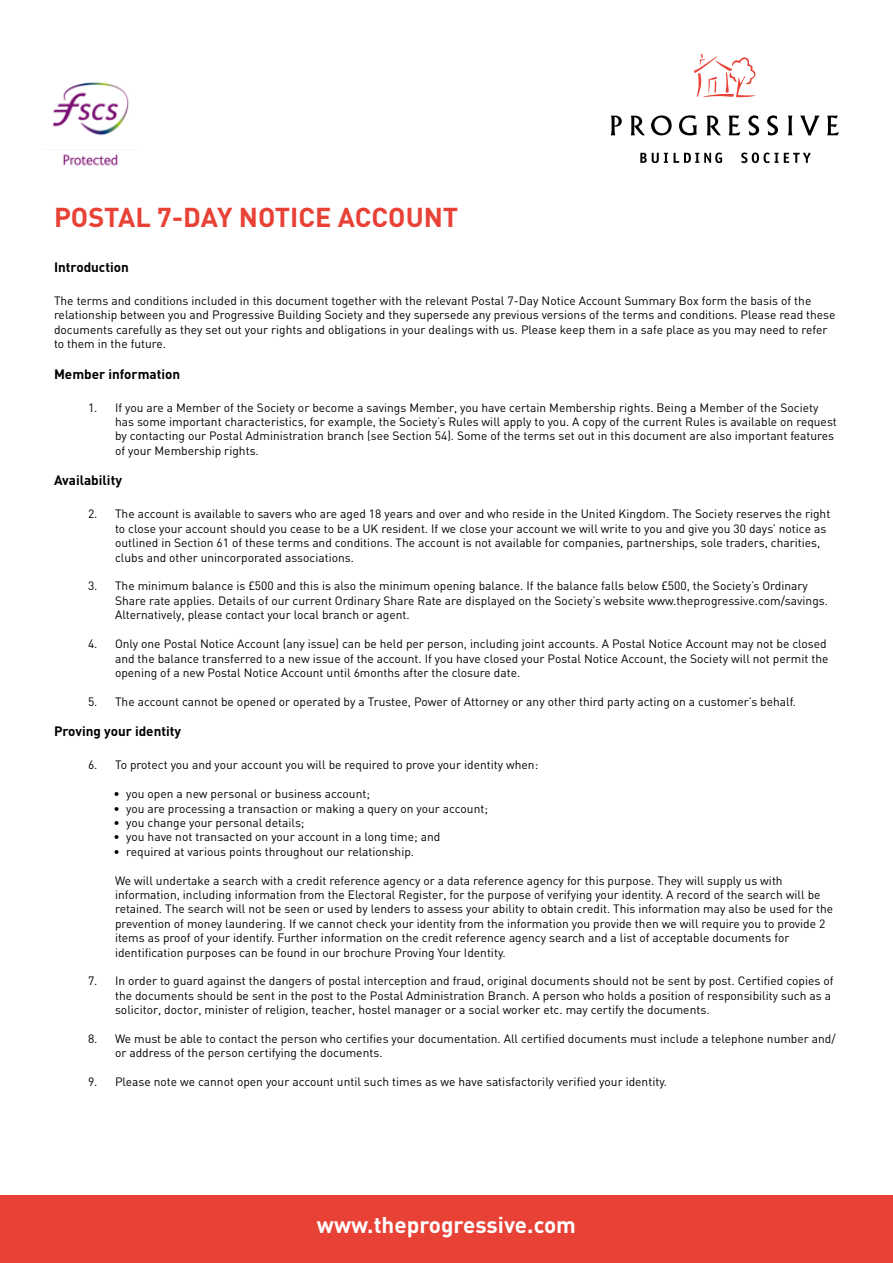
<style>
.page{position:relative;width:893px;height:1263px;background:#fff}
.page>*{position:absolute;margin:0;border:0;box-sizing:border-box;transform-origin:0 0}
.t1{font:700 27px "DIN";color:#e84237}
.t2{font:700 22.5px "DIN";color:#fff}
.t3{font:700 13.5px "DIN";color:#000}
.t4{font:12px/14.4px "DIN";color:#000}
</style>
<div class="page">
<div style="left:0;top:1195px;width:893px;height:68px;background:#e84237"></div>
<svg style="left:694px;top:54px;width:62px;height:43px"></svg>
<svg style="left:611px;top:116px;width:11px;height:19px"></svg>
<svg style="left:631px;top:116px;width:14px;height:19px"></svg>
<svg style="left:651px;top:115px;width:21px;height:20px"></svg>
<svg style="left:679px;top:115px;width:18px;height:20px"></svg>
<svg style="left:707px;top:116px;width:14px;height:19px"></svg>
<svg style="left:729px;top:116px;width:11px;height:19px"></svg>
<svg style="left:748px;top:115px;width:11px;height:20px"></svg>
<svg style="left:767px;top:115px;width:11px;height:20px"></svg>
<svg style="left:788px;top:116px;width:4px;height:19px"></svg>
<svg style="left:800px;top:116px;width:20px;height:19px"></svg>
<svg style="left:827px;top:116px;width:12px;height:19px"></svg>
<svg style="left:640px;top:153px;width:28px;height:10px"></svg>
<svg style="left:674px;top:153px;width:48px;height:10px"></svg>
<svg style="left:741px;top:153px;width:70px;height:10px"></svg>
<img style="left:52px;top:82px;width:77px;height:84px">
<h1 class="t1" style="left:54px;top:199px;width:406px">POSTAL 7-DAY NOTICE ACCOUNT</h1>
<p class="t3" style="left:54px;top:258px;width:76px">Introduction</p>
<p class="t4" style="left:54px;top:293px;width:783px">The terms and conditions included in this document together with the relevant Postal 7-Day Notice Account Summary Box form the basis of the relationship between you and Progressive Building Society and they supersede any previous versions of the terms and conditions. Please read these documents carefully as they set out your rights and obligations in your dealings with us. Please keep them in a safe place as you may need to refer to them in the future.</p>
<p class="t3" style="left:54px;top:365px;width:128px">Member information</p>
<p class="t4" style="left:115px;top:400px;width:723px;text-indent:-27px">1. If you are a Member of the Society or become a savings Member, you have certain Membership rights. Being a Member of the Society has some important characteristics, for example, the Society’s Rules will apply to you. A copy of the current Rules is available on request by contacting our Postal Administration branch (see Section 54). Some of the terms set out in this document are also important features of your Membership rights.</p>
<p class="t3" style="left:54px;top:472px;width:70px">Availability</p>
<p class="t4" style="left:115px;top:507px;width:717px;text-indent:-27px">2. The account is available to savers who are aged 18 years and over and who reside in the United Kingdom. The Society reserves the right to close your account should you cease to be a UK resident. If we close your account we will write to you and give you 30 days’ notice as outlined in Section 61 of these terms and conditions. The account is not available for companies, partnerships, sole traders, charities, clubs and other unincorporated associations.</p>
<p class="t4" style="left:115px;top:579px;width:715px;text-indent:-27px">3. The minimum balance is £500 and this is also the minimum opening balance. If the balance falls below £500, the Society’s Ordinary<br>Share rate applies. Details of our current Ordinary Share Rate are displayed on the Society’s website www.theprogressive.com/savings.<br>Alternatively, please contact your local branch or agent.</p>
<p class="t4" style="left:115px;top:636px;width:715px;text-indent:-27px">4. Only one Postal Notice Account (any issue) can be held per person, including joint accounts. A Postal Notice Account may not be closed and the balance transferred to a new issue of the account. If you have closed your Postal Notice Account, the Society will not permit the opening of a new Postal Notice Account until 6months after the closure date.</p>
<p class="t4" style="left:88px;top:694px;width:710px">5. The account cannot be opened or operated by a Trustee, Power of Attorney or any other third party acting on a customer’s behalf.</p>
<p class="t3" style="left:54px;top:723px;width:129px">Proving your identity</p>
<p class="t4" style="left:88px;top:758px;width:452px">6. To protect you and your account you will be required to prove your identity when:</p>
<p class="t4" style="left:114px;top:786px;width:258px">• you open a new personal or business account;</p>
<p class="t4" style="left:114px;top:801px;width:376px">• you are processing a transaction or making a query on your account;</p>
<p class="t4" style="left:114px;top:815px;width:192px">• you change your personal details;</p>
<p class="t4" style="left:114px;top:830px;width:328px">• you have not transacted on your account in a long time; and</p>
<p class="t4" style="left:114px;top:844px;width:302px">• required at various points throughout our relationship.</p>
<p class="t4" style="left:115px;top:873px;width:720px">We will undertake a search with a credit reference agency or a data reference agency for this purpose. They will supply us with information, including information from the Electoral Register, for the purpose of verifying your identity. A record of the search will be retained. The search will not be seen or used by lenders to assess your ability to obtain credit. This information may also be used for the prevention of money laundering. If we cannot check your identity from the information you provide then we will require you to provide 2 items as proof of your identify. Further information on the credit reference agency search and a list of acceptable documents for identification purposes can be found in our brochure Proving Your Identity.</p>
<p class="t4" style="left:115px;top:974px;width:720px;text-indent:-27px">7. In order to guard against the dangers of postal interception and fraud, original documents should not be sent by post. Certified copies of the documents should be sent in the post to the Postal Administration Branch. A person who holds a position of responsibility such as a solicitor, doctor, minister of religion, teacher, hostel manager or a social worker etc. may certify the documents.</p>
<p class="t4" style="left:115px;top:1031px;width:722px;text-indent:-27px">8. We must be able to contact the person who certifies your documentation. All certified documents must include a telephone number and/ or address of the person certifying the documents.</p>
<p class="t4" style="left:88px;top:1074px;width:581px">9. Please note we cannot open your account until such times as we have satisfactorily verified your identity.</p>
<h2 class="t2" style="left:317px;top:1210px;width:261px">www.theprogressive.com</h2>
</div>
